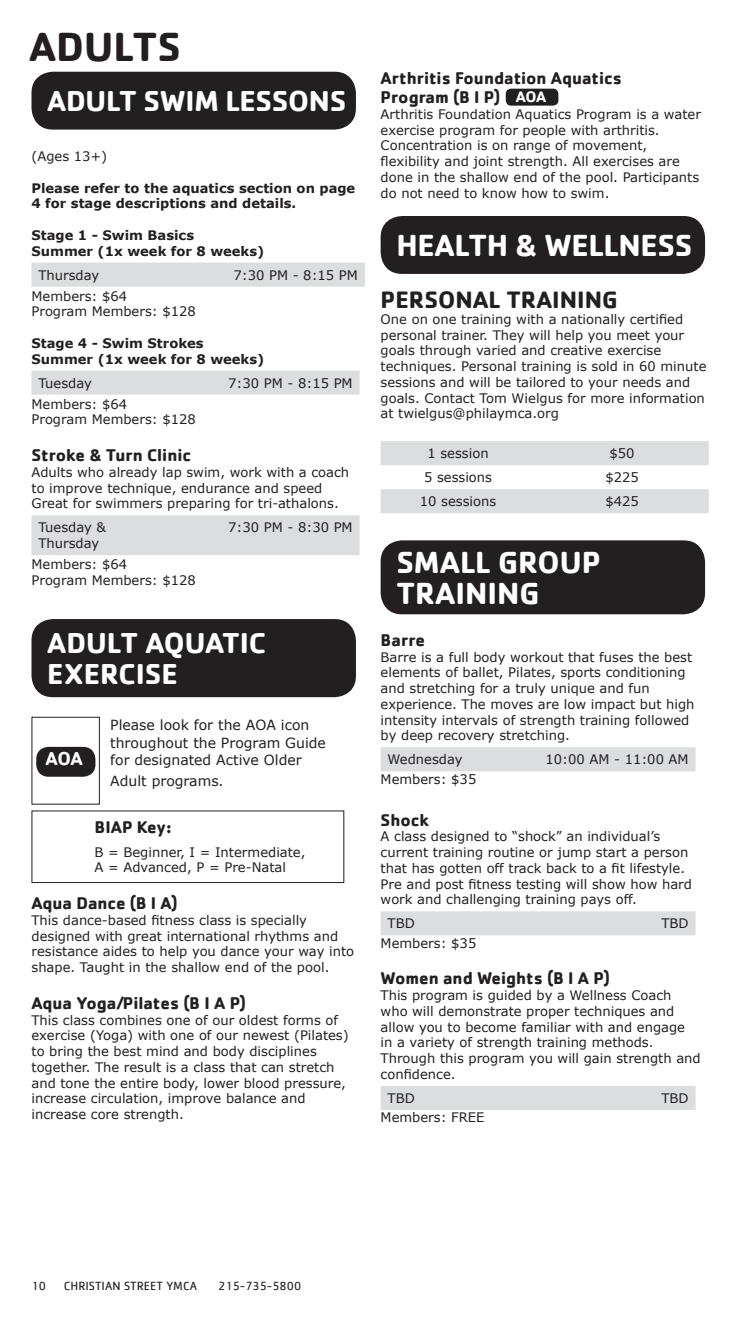
<style>
.page{position:relative;width:756px;height:1323px;background:#fff}
.page>*{position:absolute;margin:0;border:0;box-sizing:border-box;transform-origin:0 0}
.t1{font:700 42px "Cachet";color:#231f20}
.t2{font:700 31.5px/31.5px "Cachet";color:#fff}
.t3{font:700 29.75px/31.5px "Cachet";letter-spacing:-.01em;color:#fff}
.t4{font:700 24.5px "Cachet";color:#231f20}
.t5{font:700 19.25px "Cachet";color:#fff}
.t6{font:700 17.5px/19.2px "Cachet";color:#231f20}
.t7{font:700 15.75px "Cachet";color:#fff}
.t8{font:14px/17.2px "Verdana";color:#231f20}
.t9{font:13.12px/15.8px "Verdana";color:#231f20}
.t10{font:700 13.12px/15.8px "Verdana";color:#231f20}
.t11{font:12.25px "Cachet";color:#231f20}
</style>
<div class="page">
<div style="left:32px;top:72px;width:324px;height:58px;background:#231f20;border-radius:21px"></div>
<div style="left:32px;top:263px;width:333px;height:24px;background:#dcdddf"></div>
<div style="left:32px;top:371px;width:328px;height:24px;background:#dcdddf"></div>
<div style="left:32px;top:515px;width:328px;height:40px;background:#dcdddf"></div>
<div style="left:32px;top:619px;width:324px;height:78px;background:#231f20;border-radius:21px"></div>
<div style="left:381px;top:216px;width:324px;height:58px;background:#231f20;border-radius:21px"></div>
<svg style="left:381px;top:441px;width:328px;height:72px"></svg>
<div style="left:381px;top:540px;width:324px;height:74px;background:#231f20;border-radius:21px"></div>
<div style="left:381px;top:747px;width:315px;height:24px;background:#dcdddf"></div>
<div style="left:381px;top:911px;width:315px;height:24px;background:#dcdddf"></div>
<div style="left:381px;top:1086px;width:315px;height:24px;background:#dcdddf"></div>
<div style="left:32px;top:717px;width:68px;height:88px;border:1px solid #231f20"></div>
<div style="left:32px;top:811px;width:312px;height:72px;border:1px solid #231f20"></div>
<div style="left:36px;top:747px;width:59px;height:30px;background:#231f20;border-radius:12px"></div>
<div style="left:506px;top:89px;width:52px;height:17px;background:#231f20;border-radius:5px"></div>
<h1 class="t1" style="left:29px;top:19px;width:153px">ADULTS</h1>
<h3 class="t3" style="left:47px;top:84px;width:301px">ADULT SWIM LESSONS</h3>
<p class="t9" style="left:32px;top:148px;width:77px">(Ages 13+)</p>
<p class="t10" style="left:32px;top:180px;width:325px">Please refer to the aquatics section on page<br>4 for stage descriptions and details.</p>
<p class="t10" style="left:32px;top:227px;width:234px">Stage 1 - Swim Basics<br>Summer (1x week for 8 weeks)</p>
<p class="t9" style="left:38px;top:267px;width:62px">Thursday</p>
<p class="t9" style="left:234px;top:267px;width:126px">7:30 PM - 8:15 PM</p>
<p class="t9" style="left:32px;top:288px;width:166px">Members: $64<br>Program Members: $128</p>
<p class="t10" style="left:32px;top:335px;width:234px">Stage 4 - Swim Strokes<br>Summer (1x week for 8 weeks)</p>
<p class="t9" style="left:38px;top:375px;width:55px">Tuesday</p>
<p class="t9" style="left:228px;top:375px;width:126px">7:30 PM - 8:15 PM</p>
<p class="t9" style="left:32px;top:396px;width:166px">Members: $64<br>Program Members: $128</p>
<h3 class="t6" style="left:32px;top:445px;width:161px">Stroke &amp; Turn Clinic</h3>
<p class="t9" style="left:32px;top:464px;width:319px">Adults who already lap swim, work with a coach to improve technique, endurance and speed<br>Great for swimmers preparing for tri-athalons.</p>
<p class="t9" style="left:38px;top:520px;width:69px">Tuesday &amp;<br>Thursday</p>
<p class="t9" style="left:228px;top:520px;width:126px">7:30 PM - 8:30 PM</p>
<p class="t9" style="left:32px;top:556px;width:166px">Members: $64<br>Program Members: $128</p>
<h3 class="t3" style="left:47px;top:626px;width:220px">ADULT AQUATIC<br>EXERCISE</h3>
<p class="t8" style="left:110px;top:717px;width:217px">Please look for the AOA icon throughout the Program Guide for designated Active Older</p>
<p class="t8" style="left:110px;top:772px;width:115px">Adult programs.</p>
<h3 class="t6" style="left:94px;top:817px;width:79px">BIAP Key:</h3>
<p class="t9" style="left:94px;top:844px;width:213px">B = Beginner, I = Intermediate,<br>A = Advanced, P = Pre-Natal</p>
<h3 class="t6" style="left:32px;top:893px;width:148px">Aqua Dance (B I A)</h3>
<p class="t9" style="left:32px;top:912px;width:324px">This dance-based fitness class is specially designed with great international rhythms and resistance aides to help you dance your way into shape. Taught in the shallow end of the pool.</p>
<h3 class="t6" style="left:32px;top:993px;width:216px">Aqua Yoga/Pilates (B I A P)</h3>
<p class="t9" style="left:32px;top:1012px;width:319px">This class combines one of our oldest forms of exercise (Yoga) with one of our newest (Pilates) to bring the best mind and body disciplines together. The result is a class that can stretch and tone the entire body, lower blood pressure, increase circulation, improve balance and increase core strength.</p>
<h3 class="t5" style="left:45px;top:746px;width:39px">AOA</h3>
<h3 class="t6" style="left:381px;top:68px;width:243px">Arthritis Foundation Aquatics<br>Program (B I P)</h3>
<p class="t9" style="left:381px;top:106px;width:322px">Arthritis Foundation Aquatics Program is a water exercise program for people with arthritis.<br>Concentration is on range of movement, flexibility and joint strength. All exercises are done in the shallow end of the pool. Participants do not need to know how to swim.</p>
<h2 class="t2" style="left:396px;top:228px;width:297px">HEALTH &amp; WELLNESS</h2>
<h3 class="t4" style="left:381px;top:284px;width:239px">PERSONAL TRAINING</h3>
<p class="t9" style="left:381px;top:311px;width:327px">One on one training with a nationally certified personal trainer. They will help you meet your goals through varied and creative exercise techniques. Personal training is sold in 60 minute sessions and will be tailored to your needs and goals. Contact Tom Wielgus for more information at twielgus@philaymca.org</p>
<p class="t9" style="left:427px;top:445px;width:63px">1 session</p>
<p class="t9" style="left:610px;top:445px;width:27px">$50</p>
<p class="t9" style="left:424px;top:469px;width:70px">5 sessions</p>
<p class="t9" style="left:605px;top:469px;width:35px">$225</p>
<p class="t9" style="left:420px;top:493px;width:78px">10 sessions</p>
<p class="t9" style="left:605px;top:493px;width:35px">$425</p>
<p class="t7" style="left:516px;top:87px;width:32px">AOA</p>
<h2 class="t2" style="left:396px;top:545px;width:206px">SMALL GROUP<br>TRAINING</h2>
<h3 class="t6" style="left:381px;top:630px;width:46px">Barre</h3>
<p class="t9" style="left:381px;top:649px;width:315px">Barre is a full body workout that fuses the best elements of ballet, Pilates, sports conditioning and stretching for a truly unique and fun experience. The moves are low impact but high intensity intervals of strength training followed by deep recovery stretching.</p>
<p class="t9" style="left:388px;top:752px;width:77px">Wednesday</p>
<p class="t9" style="left:545px;top:752px;width:145px">10:00 AM - 11:00 AM</p>
<p class="t9" style="left:381px;top:771px;width:97px">Members: $35</p>
<h3 class="t6" style="left:381px;top:809px;width:50px">Shock</h3>
<p class="t9" style="left:381px;top:829px;width:313px">A class designed to “shock” an individual’s current training routine or jump start a person that has gotten off track back to a fit lifestyle.<br>Pre and post fitness testing will show how hard work and challenging training pays off.</p>
<p class="t9" style="left:388px;top:916px;width:29px">TBD</p>
<p class="t9" style="left:661px;top:916px;width:29px">TBD</p>
<p class="t9" style="left:381px;top:935px;width:97px">Members: $35</p>
<h3 class="t6" style="left:381px;top:968px;width:231px">Women and Weights (B I A P)</h3>
<p class="t9" style="left:381px;top:987px;width:322px">This program is guided by a Wellness Coach who will demonstrate proper techniques and allow you to become familiar with and engage<br>in a variety of strength training methods.<br>Through this program you will gain strength and confidence.</p>
<p class="t9" style="left:388px;top:1090px;width:29px">TBD</p>
<p class="t9" style="left:661px;top:1090px;width:29px">TBD</p>
<p class="t9" style="left:381px;top:1109px;width:105px">Members: FREE</p>
<p class="t11" style="left:32px;top:1278px;width:16px">10</p>
<p class="t11" style="left:64px;top:1278px;width:135px">CHRISTIAN STREET YMCA</p>
<p class="t11" style="left:218px;top:1278px;width:84px">215-735-5800</p>
</div>
